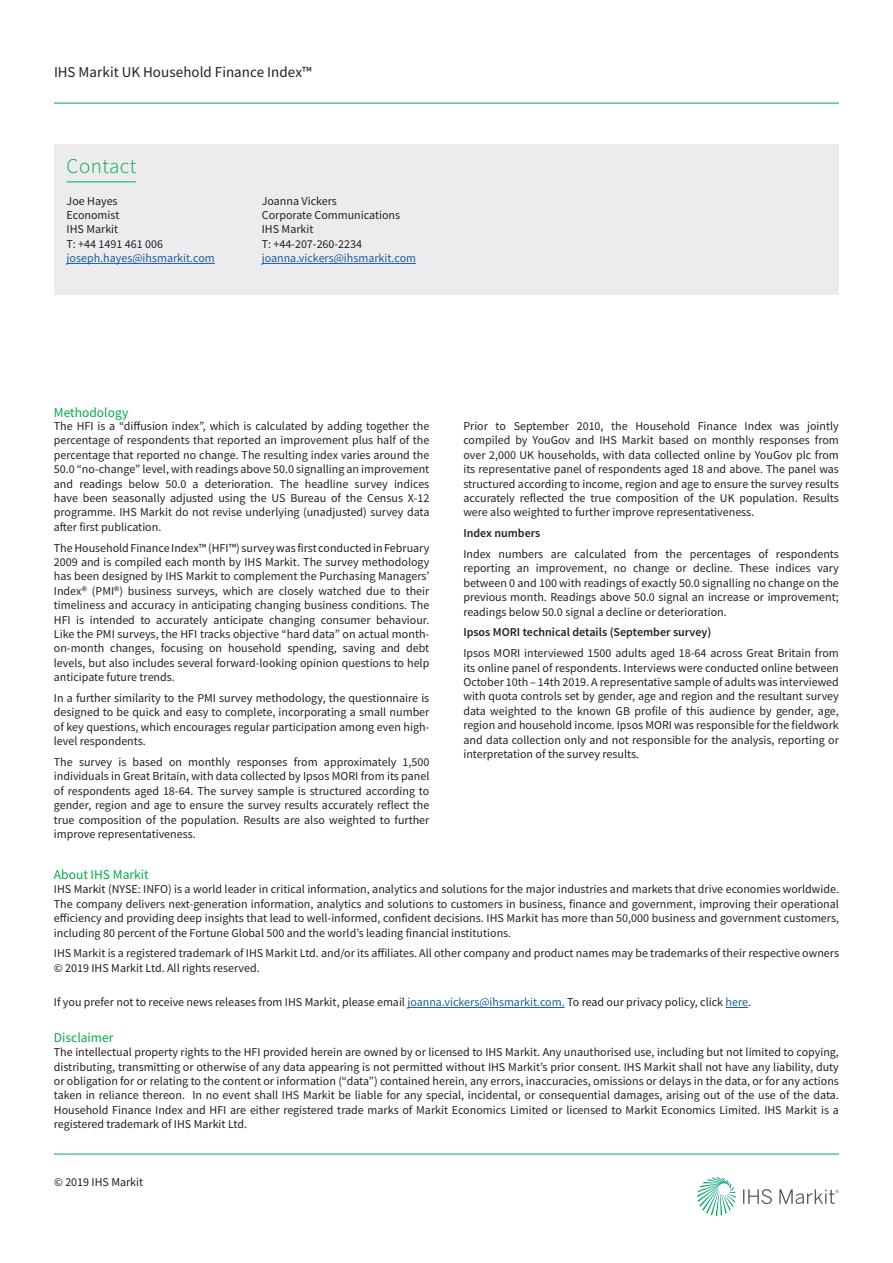
<style>
.page{position:relative;width:893px;height:1263px;background:#fff}
.page>*{position:absolute;margin:0;border:0;box-sizing:border-box;transform-origin:0 0}
.Section_header{font:300 21px "Source Sans Pro";letter-spacing:.025em;color:#00ab4d}
.t1{font:15px "Source Sans Pro";color:#231f20}
.Boiler_subheader{font:13.5px "Source Sans Pro";color:#00ab4d}
.Boiler{font:12px/14.4px "Source Sans Pro";color:#231f20;text-align:justify}
.Chart_title{font:12px "Source Sans Pro";color:#231f20}
.Boiler-2{font:600 12px "Source Sans Pro";color:#231f20}
.Chart_title-2{font:12px "Source Sans Pro";color:#175d9e}
.s1{color:#175d9e}
</style>
<div class="page">
<hr style="left:54px;top:103px;width:785px;height:1px;background:#00ab4d">
<svg style="left:697px;top:1177px;width:39px;height:39px"></svg>
<svg style="left:743px;top:1189px;width:29px;height:15px"></svg>
<svg style="left:779px;top:1189px;width:60px;height:15px"></svg>
<hr style="left:54px;top:1154px;width:785px;height:1px;background:#00ab4d">
<hr style="left:407px;top:1007px;width:158px;height:1px;background:#175d9e">
<svg style="left:725px;top:1007px;width:23px;height:1px"></svg>
<div style="left:54px;top:196px;width:785px;height:99px;background:#ececee"></div>
<hr style="left:67px;top:263px;width:148px;height:1px;background:#175d9e">
<hr style="left:262px;top:263px;width:154px;height:1px;background:#175d9e">
<div style="left:54px;top:145px;width:785px;height:51px;background:#ececee"></div>
<hr style="left:67px;top:182px;width:69px;height:1px;background:#00ab4d">
<p class="t1" style="left:54px;top:63px;width:259px">IHS Markit UK Household Finance Index™</p>
<p class="Section_header" style="left:67px;top:153px;width:71px">Contact</p>
<p class="Chart_title" style="left:67px;top:193px;width:53px">Joe Hayes</p>
<p class="Chart_title" style="left:67px;top:207px;width:54px">Economist</p>
<p class="Chart_title" style="left:67px;top:222px;width:53px">IHS Markit</p>
<p class="Chart_title" style="left:67px;top:236px;width:98px">T: +44 1491 461 006</p>
<p class="Chart_title-2" style="left:67px;top:251px;width:150px">joseph.hayes@ihsmarkit.com</p>
<p class="Chart_title" style="left:262px;top:193px;width:77px">Joanna Vickers</p>
<p class="Chart_title" style="left:262px;top:207px;width:140px">Corporate Communications</p>
<p class="Chart_title" style="left:262px;top:222px;width:53px">IHS Markit</p>
<p class="Chart_title" style="left:262px;top:236px;width:102px">T: +44-207-260-2234</p>
<p class="Chart_title-2" style="left:262px;top:251px;width:156px">joanna.vickers@ihsmarkit.com</p>
<p class="Boiler_subheader" style="left:54px;top:404px;width:76px">Methodology</p>
<p class="Boiler" style="left:54px;top:419px;width:377px">The HFI is a “diffusion index”, which is calculated by adding together the percentage of respondents that reported an improvement plus half of the percentage that reported no change. The resulting index varies around the 50.0 “no-change” level, with readings above 50.0 signalling an improvement and readings below 50.0 a deterioration. The headline survey indices have been seasonally adjusted using the US Bureau of the Census X-12 programme. IHS Markit do not revise underlying (unadjusted) survey data after first publication.</p>
<p class="Boiler" style="left:54px;top:540px;width:377px">The Household Finance Index™ (HFI™) survey was first conducted in February 2009 and is compiled each month by IHS Markit. The survey methodology has been designed by IHS Markit to complement the Purchasing Managers’ Index® (PMI®) business surveys, which are closely watched due to their timeliness and accuracy in anticipating changing business conditions. The HFI is intended to accurately anticipate changing consumer behaviour.<br>Like the PMI surveys, the HFI tracks objective “hard data” on actual month&shy;on-month changes, focusing on household spending, saving and debt levels, but also includes several forward-looking opinion questions to help anticipate future trends.</p>
<p class="Boiler" style="left:54px;top:691px;width:377px">In a further similarity to the PMI survey methodology, the questionnaire is designed to be quick and easy to complete, incorporating a small number of key questions, which encourages regular participation among even high&shy;level respondents.</p>
<p class="Boiler" style="left:54px;top:755px;width:377px">The survey is based on monthly responses from approximately 1,500 individuals in Great Britain, with data collected by Ipsos MORI from its panel of respondents aged 18-64. The survey sample is structured according to gender, region and age to ensure the survey results accurately reflect the true composition of the population. Results are also weighted to further improve representativeness.</p>
<p class="Boiler" style="left:463px;top:419px;width:377px">Prior to September 2010, the Household Finance Index was jointly compiled by YouGov and IHS Markit based on monthly responses from over 2,000 UK households, with data collected online by YouGov plc from its representative panel of respondents aged 18 and above. The panel was structured according to income, region and age to ensure the survey results accurately reflected the true composition of the UK population. Results were also weighted to further improve representativeness.</p>
<p class="Boiler-2" style="left:463px;top:526px;width:78px">Index numbers</p>
<p class="Boiler" style="left:463px;top:547px;width:377px">Index numbers are calculated from the percentages of respondents reporting an improvement, no change or decline. These indices vary between 0 and 100 with readings of exactly 50.0 signalling no change on the previous month. Readings above 50.0 signal an increase or improvement; readings below 50.0 signal a decline or deterioration.</p>
<p class="Boiler-2" style="left:463px;top:625px;width:249px">Ipsos MORI technical details (September survey)</p>
<p class="Boiler" style="left:463px;top:646px;width:377px">Ipsos MORI interviewed 1500 adults aged 18-64 across Great Britain from its online panel of respondents. Interviews were conducted online between October 10th – 14th 2019. A representative sample of adults was interviewed with quota controls set by gender, age and region and the resultant survey data weighted to the known GB profile of this audience by gender, age, region and household income. Ipsos MORI was responsible for the fieldwork and data collection only and not responsible for the analysis, reporting or interpretation of the survey results.</p>
<p class="Boiler_subheader" style="left:54px;top:866px;width:96px">About IHS Markit</p>
<p class="Boiler" style="left:54px;top:882px;width:787px">IHS Markit (NYSE: INFO) is a world leader in critical information, analytics and solutions for the major industries and markets that drive economies worldwide.<br>The company delivers next-generation information, analytics and solutions to customers in business, finance and government, improving their operational efficiency and providing deep insights that lead to well-informed, confident decisions. IHS Markit has more than 50,000 business and government customers, including 80 percent of the Fortune Global 500 and the world’s leading financial institutions.</p>
<p class="Boiler" style="left:54px;top:946px;width:787px">IHS Markit is a registered trademark of IHS Markit Ltd. and/or its affiliates. All other company and product names may be trademarks of their respective owners © 2019 IHS Markit Ltd. All rights reserved.</p>
<p class="Boiler" style="left:54px;top:995px;width:699px">If you prefer not to receive news releases from IHS Markit, please email <span class="s1">joanna.vickers@ihsmarkit.com.</span> To read our privacy policy, click <span class="s1">here</span>.</p>
<p class="Boiler_subheader" style="left:54px;top:1029px;width:61px">Disclaimer</p>
<p class="Boiler" style="left:54px;top:1045px;width:787px">The intellectual property rights to the HFI provided herein are owned by or licensed to IHS Markit. Any unauthorised use, including but not limited to copying, distributing, transmitting or otherwise of any data appearing is not permitted without IHS Markit’s prior consent. IHS Markit shall not have any liability, duty or obligation for or relating to the content or information (“data”) contained herein, any errors, inaccuracies, omissions or delays in the data, or for any actions taken in reliance thereon. In no event shall IHS Markit be liable for any special, incidental, or consequential damages, arising out of the use of the data.<br>Household Finance Index and HFI are either registered trade marks of Markit Economics Limited or licensed to Markit Economics Limited. IHS Markit is a registered trademark of IHS Markit Ltd.</p>
<p class="Boiler" style="left:54px;top:1175px;width:91px">© 2019 IHS Markit</p>
</div>
